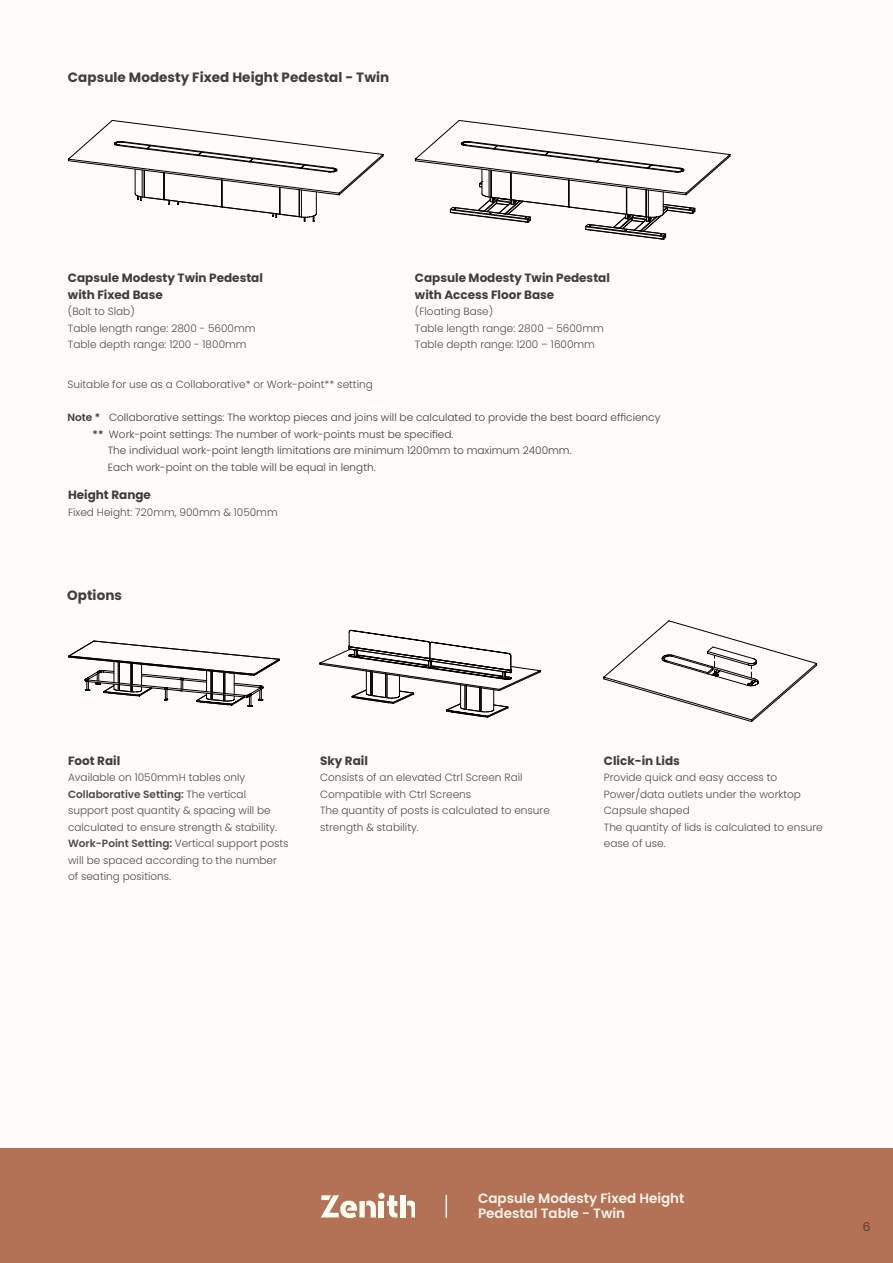
<style>
.page{position:relative;width:893px;height:1263px;background:#fffbf8}
.page>*{position:absolute;margin:0;border:0;box-sizing:border-box;transform-origin:0 0}
.COPY{font:700 13.5px "Poppins";letter-spacing:.005em;color:#3e3e3f}
.PRODUCT_NAME_BOTTOM{font:600 13.5px/15px "Poppins";color:#fff5ed}
.COPY-2{font:700 12px/16.5px "Poppins";color:#3e3e3f}
.t1{font:300 12px "Poppins";color:#312f30}
.t2{font:300 10.5px/16.5px "Poppins";color:#4b4c4d}
.t3{font:300 10.5px/16.5px "Poppins";color:#3e3e3f}
.s1{font-weight:600}
</style>
<div class="page">
<div style="left:0;top:1148px;width:893px;height:115px;background:#b37256"></div>
<svg style="left:446px;top:1195px;width:1px;height:23px"></svg>
<div style="left:379px;top:1201px;width:5px;height:16px;background:#fffef4"></div>
<div style="left:378px;top:1193px;width:7px;height:6px;background:#fffef4;border-radius:50%"></div>
<svg style="left:387px;top:1195px;width:10px;height:23px"></svg>
<div style="left:400px;top:1195px;width:5px;height:22px;background:#fffef4"></div>
<svg style="left:407px;top:1200px;width:8px;height:17px"></svg>
<svg style="left:321px;top:1195px;width:55px;height:23px"></svg>
<svg style="left:67px;top:120px;width:317px;height:102px"></svg>
<svg style="left:414px;top:120px;width:317px;height:120px"></svg>
<svg style="left:68px;top:640px;width:212px;height:67px"></svg>
<svg style="left:319px;top:630px;width:222px;height:88px"></svg>
<svg style="left:603px;top:620px;width:214px;height:102px"></svg>
<p class="COPY" style="left:68px;top:69px;width:323px">Capsule Modesty Fixed Height Pedestal - Twin</p>
<p class="COPY-2" style="left:68px;top:270px;width:196px">Capsule Modesty Twin Pedestal with Fixed Base</p>
<p class="t2" style="left:68px;top:303px;width:68px">(Bolt to Slab)</p>
<p class="t2" style="left:68px;top:320px;width:189px">Table length range: 2800 - 5600mm</p>
<p class="t2" style="left:68px;top:336px;width:180px">Table depth range: 1200 - 1800mm</p>
<p class="COPY-2" style="left:415px;top:270px;width:196px">Capsule Modesty Twin Pedestal</p>
<p class="COPY-2" style="left:415px;top:286px;width:141px">with Access Floor Base</p>
<p class="t2" style="left:415px;top:303px;width:80px">(Floating Base)</p>
<p class="t2" style="left:415px;top:320px;width:190px">Table length range: 2800 – 5600mm</p>
<p class="t2" style="left:415px;top:336px;width:182px">Table depth range: 1200 – 1600mm</p>
<p class="t2" style="left:68px;top:376px;width:307px">Suitable for use as a Collaborative* or Work-point** setting</p>
<p class="t3" style="left:68px;top:409px;width:594px"><span class="s1">Note *</span> Collaborative settings: The worktop pieces and joins will be calculated to provide the best board efficiency</p>
<p class="t3" style="left:93px;top:426px;width:362px"><span class="s1">**</span> Work-point settings: The number of work-points must be specified.</p>
<p class="t3" style="left:108px;top:442px;width:465px">The individual work-point length limitations are minimum 1200mm to maximum 2400mm.<br>Each work-point on the table will be equal in length.</p>
<p class="COPY-2" style="left:68px;top:487px;width:84px">Height Range</p>
<p class="t2" style="left:68px;top:504px;width:211px">Fixed Height: 720mm, 900mm &amp; 1050mm</p>
<p class="COPY" style="left:67px;top:587px;width:56px">Options</p>
<p class="COPY-2" style="left:68px;top:752px;width:54px">Foot Rail</p>
<p class="t2" style="left:68px;top:769px;width:211px">Available on 1050mmH tables only <span class="s1">Collaborative Setting:</span> The vertical support post quantity &amp; spacing will be calculated to ensure strength &amp; stability.</p>
<p class="t2" style="left:68px;top:835px;width:222px"><span class="s1">Work-Point Setting:</span> Vertical support posts will be spaced according to the number of seating positions.</p>
<p class="COPY-2" style="left:320px;top:752px;width:49px">Sky Rail</p>
<p class="t2" style="left:320px;top:769px;width:204px">Consists of an elevated Ctrl Screen Rail<br>Compatible with Ctrl Screens</p>
<p class="t2" style="left:320px;top:802px;width:231px">The quantity of posts is calculated to ensure strength &amp; stability.</p>
<p class="COPY-2" style="left:604px;top:752px;width:78px">Click-in Lids</p>
<p class="t2" style="left:604px;top:769px;width:199px">Provide quick and easy access to<br>Power/data outlets under the worktop<br>Capsule shaped</p>
<p class="t2" style="left:604px;top:819px;width:220px">The quantity of lids is calculated to ensure ease of use.</p>
<p class="PRODUCT_NAME_BOTTOM" style="left:478px;top:1191px;width:208px">Capsule Modesty Fixed Height<br>Pedestal Table - Twin</p>
<p class="t1" style="left:863px;top:1220px;width:9px">6</p>
</div>
